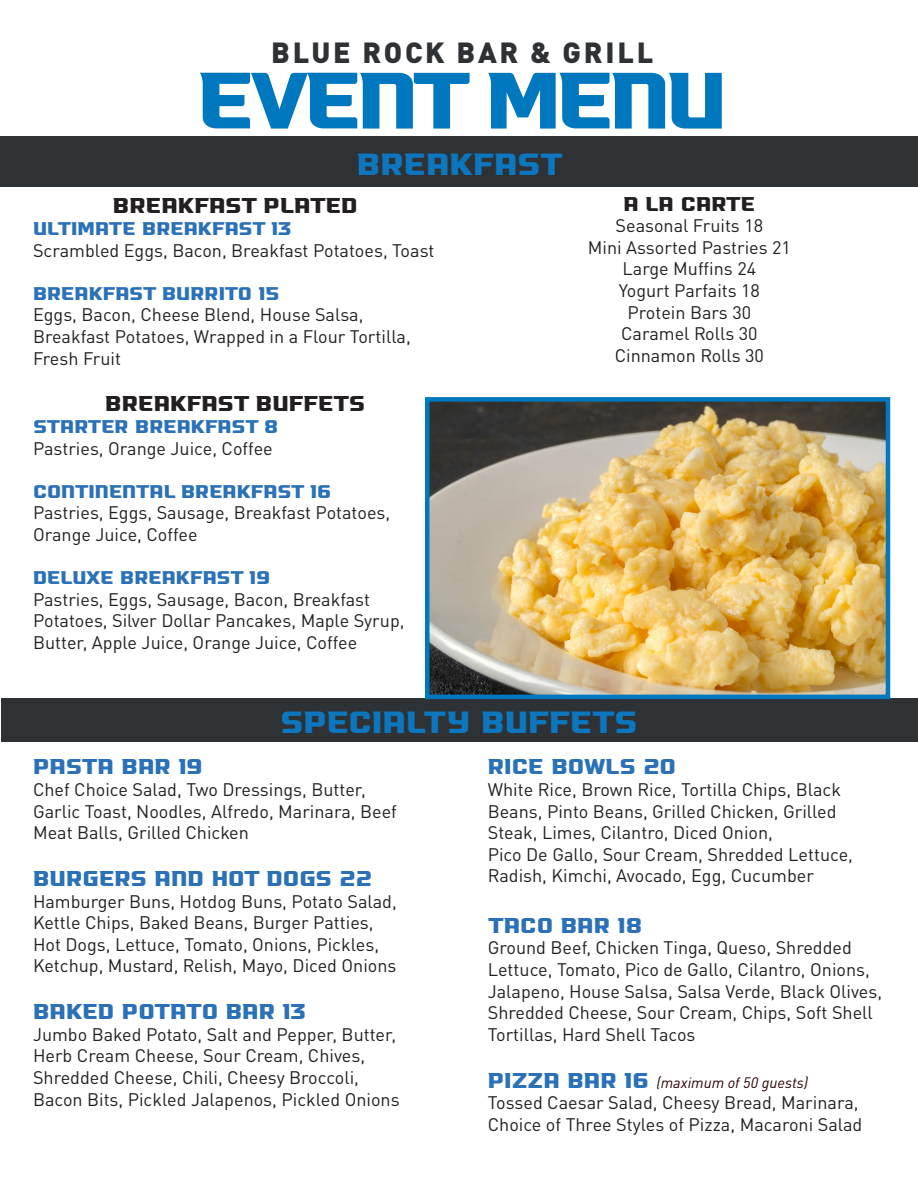
<style>
.page{position:relative;width:918px;height:1188px;background:#fff}
.page>*{position:absolute;margin:0;border:0;box-sizing:border-box;transform-origin:0 0}
.t1{font:700 78px "Baron";letter-spacing:-.075em;color:#0078c0}
.t2{font:700 30px "Baron";letter-spacing:-.015em;color:#0c77be}
.t3{font:900 28.8px "DINOT";letter-spacing:.095em;color:#2f3235}
.t4{font:700 21px "Baron";color:#2b71b8}
.t5{font:700 21px "Baron";letter-spacing:-.015em;color:#231f20}
.t6{font:700 19.5px "Baron";letter-spacing:-.015em;color:#231f20}
.t7{font:18px/21.6px "DINOT";color:#231f20}
.t8{font:700 18px "Baron";letter-spacing:-.015em;color:#2b71b8}
.t9{font:italic 15px "DINOT";color:#2b0000}
.s1{font-family:"Baron";font-weight:700;font-style:normal;font-size:21px;color:#2b71b8}
</style>
<div class="page">
<div style="left:0;top:137px;width:918px;height:50px;background:#2f3235"></div>
<div style="left:1px;top:698px;width:916px;height:43px;background:#2f3235"></div>
<img style="left:430px;top:402px;width:455px;height:292px">
<div style="left:425px;top:397px;width:465px;height:302px;border:4px solid #0078c0"></div>
<p class="t3" style="left:271px;top:33px;width:384px">BLUE ROCK BAR &amp; GRILL</p>
<p class="t1" style="left:197px;top:54px;width:532px">EVENT MENU</p>
<p class="t2" style="left:357px;top:146px;width:208px">BREAKFAST</p>
<p class="t5" style="left:113px;top:193px;width:246px">BREAKFAST PLATED</p>
<p class="t8" style="left:33px;top:218px;width:260px">ULTIMATE BREAKFAST 13</p>
<p class="t7" style="left:33px;top:239px;width:403px">Scrambled Eggs, Bacon, Breakfast Potatoes, Toast</p>
<p class="t8" style="left:33px;top:283px;width:248px">BREAKFAST BURRITO 15</p>
<p class="t7" style="left:33px;top:304px;width:332px">Eggs, Bacon, Cheese Blend, House Salsa,</p>
<p class="t7" style="left:33px;top:325px;width:379px">Breakfast Potatoes, Wrapped in a Flour Tortilla,<br>Fresh Fruit</p>
<p class="t5" style="left:105px;top:391px;width:262px">BREAKFAST BUFFETS</p>
<p class="t8" style="left:33px;top:416px;width:247px">STARTER BREAKFAST 8</p>
<p class="t7" style="left:33px;top:437px;width:241px">Pastries, Orange Juice, Coffee</p>
<p class="t8" style="left:33px;top:481px;width:300px">CONTINENTAL BREAKFAST 16</p>
<p class="t7" style="left:33px;top:502px;width:359px">Pastries, Eggs, Sausage, Breakfast Potatoes,</p>
<p class="t7" style="left:33px;top:523px;width:166px">Orange Juice, Coffee</p>
<p class="t8" style="left:33px;top:567px;width:239px">DELUXE BREAKFAST 19</p>
<p class="t7" style="left:33px;top:588px;width:339px">Pastries, Eggs, Sausage, Bacon, Breakfast</p>
<p class="t7" style="left:33px;top:610px;width:373px">Potatoes, Silver Dollar Pancakes, Maple Syrup,<br>Butter, Apple Juice, Orange Juice, Coffee</p>
<p class="t6" style="left:623px;top:192px;width:134px">A LA CARTE</p>
<p class="t7" style="left:616px;top:215px;width:149px">Seasonal Fruits 18</p>
<p class="t7" style="left:588px;top:236px;width:205px">Mini Assorted Pastries 21</p>
<p class="t7" style="left:623px;top:258px;width:135px">Large Muffins 24</p>
<p class="t7" style="left:619px;top:279px;width:143px">Yogurt Parfaits 18</p>
<p class="t7" style="left:628px;top:301px;width:125px">Protein Bars 30</p>
<p class="t7" style="left:621px;top:323px;width:138px">Caramel Rolls 30</p>
<p class="t7" style="left:615px;top:344px;width:151px">Cinnamon Rolls 30</p>
<p class="t2" style="left:280px;top:704px;width:359px">SPECIALTY BUFFETS</p>
<p class="t4" style="left:33px;top:754px;width:171px">PASTA BAR 19</p>
<p class="t7" style="left:33px;top:778px;width:334px">Chef Choice Salad, Two Dressings, Butter,</p>
<p class="t7" style="left:33px;top:800px;width:365px">Garlic Toast, Noodles, Alfredo, Marinara, Beef<br>Meat Balls, Grilled Chicken</p>
<p class="t4" style="left:33px;top:866px;width:341px">BURGERS AND HOT DOGS 22</p>
<p class="t7" style="left:33px;top:890px;width:365px">Hamburger Buns, Hotdog Buns, Potato Salad,</p>
<p class="t7" style="left:33px;top:912px;width:342px">Kettle Chips, Baked Beans, Burger Patties,</p>
<p class="t7" style="left:33px;top:933px;width:348px">Hot Dogs, Lettuce, Tomato, Onions, Pickles,</p>
<p class="t7" style="left:33px;top:955px;width:365px">Ketchup, Mustard, Relish, Mayo, Diced Onions</p>
<p class="t4" style="left:33px;top:999px;width:275px">BAKED POTATO BAR 13</p>
<p class="t7" style="left:33px;top:1023px;width:365px">Jumbo Baked Potato, Salt and Pepper, Butter,<br>Herb Cream Cheese, Sour Cream, Chives,</p>
<p class="t7" style="left:33px;top:1066px;width:328px">Shredded Cheese, Chili, Cheesy Broccoli,</p>
<p class="t7" style="left:33px;top:1088px;width:368px">Bacon Bits, Pickled Jalapenos, Pickled Onions</p>
<p class="t4" style="left:488px;top:754px;width:190px">RICE BOWLS 20</p>
<p class="t7" style="left:488px;top:778px;width:355px">White Rice, Brown Rice, Tortilla Chips, Black<br>Beans, Pinto Beans, Grilled Chicken, Grilled</p>
<p class="t7" style="left:488px;top:822px;width:287px">Steak, Limes, Cilantro, Diced Onion,</p>
<p class="t7" style="left:488px;top:843px;width:367px">Pico De Gallo, Sour Cream, Shredded Lettuce,<br>Radish, Kimchi, Avocado, Egg, Cucumber</p>
<p class="t4" style="left:488px;top:913px;width:156px">TACO BAR 18</p>
<p class="t7" style="left:488px;top:937px;width:396px">Ground Beef, Chicken Tinga, Queso, Shredded Lettuce, Tomato, Pico de Gallo, Cilantro, Onions, Jalapeno, House Salsa, Salsa Verde, Black Olives, Shredded Cheese, Sour Cream, Chips, Soft Shell Tortillas, Hard Shell Tacos</p>
<p class="t9" style="left:488px;top:1073px;width:322px"><span class="s1">PIZZA BAR 16</span> (maximum of 50 guests)</p>
<p class="t7" style="left:488px;top:1092px;width:376px">Tossed Caesar Salad, Cheesy Bread, Marinara,<br>Choice of Three Styles of Pizza, Macaroni Salad</p>
</div>
